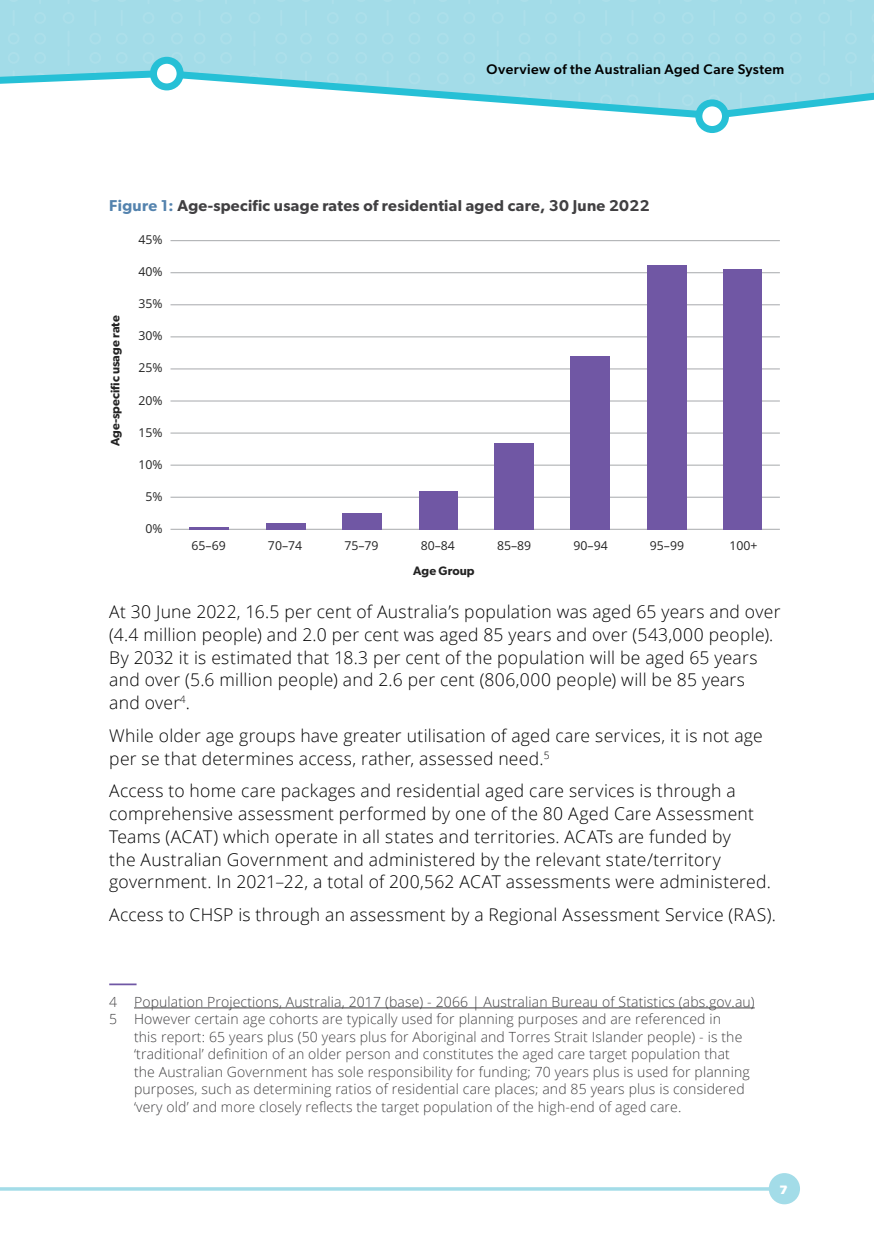
<style>
.page{position:relative;width:874px;height:1241px;background:#fff}
.page>*{position:absolute;margin:0;border:0;box-sizing:border-box;transform-origin:0 0}
.Body{font:300 17.5px/22.8px "Open Sans";letter-spacing:.015em;color:#000}
.Table_and_Figure_Hea{font:600 15.75px "Gibson";letter-spacing:.02em;color:#414042}
.Footnote_text{font:300 14px/17.5px "Open Sans";letter-spacing:.01em;color:#414042}
.t1{font:500 14px "Gibson";letter-spacing:.03em;color:#000}
.t2{font:12.25px "Open Sans";color:#232323}
.t3{font:600 12.25px "Gibson";color:#232323}
.t4{font:700 12.25px "Gibson";color:#fff}
.s1{color:#5483ae}
</style>
<div class="page">
<div style="left:768px;top:1172px;width:31px;height:32px;background:#a3dce8;border-radius:50%"></div>
<svg style="left:0;top:0;width:873px;height:133px"></svg>
<div style="left:698px;top:103px;width:27px;height:26px;background:#fff;border-radius:50%"></div>
<div style="left:695px;top:99px;width:33px;height:34px;border:7px solid #26c0d6;border-radius:50%"></div>
<div style="left:153px;top:60px;width:27px;height:27px;background:#fff;border-radius:50%"></div>
<div style="left:150px;top:57px;width:33px;height:33px;border:7px solid #26c0d6;border-radius:50%"></div>
<svg style="left:0;top:1186px;width:769px;height:4px;fill:#aadee9"></svg>
<hr style="left:170px;top:529px;width:609px;height:1px;background:#a7a9ac">
<hr style="left:170px;top:497px;width:609px;height:1px;background:#a7a9ac">
<hr style="left:170px;top:465px;width:609px;height:1px;background:#a7a9ac">
<hr style="left:170px;top:432px;width:609px;height:1px;background:#a7a9ac">
<hr style="left:170px;top:400px;width:609px;height:1px;background:#a7a9ac">
<hr style="left:170px;top:368px;width:609px;height:1px;background:#a7a9ac">
<hr style="left:170px;top:336px;width:609px;height:1px;background:#a7a9ac">
<hr style="left:170px;top:304px;width:609px;height:1px;background:#a7a9ac">
<hr style="left:170px;top:272px;width:609px;height:1px;background:#a7a9ac">
<hr style="left:170px;top:240px;width:609px;height:1px;background:#a7a9ac">
<div style="left:723px;top:269px;width:38px;height:260px;background:#7057a4"></div>
<div style="left:646px;top:265px;width:40px;height:264px;background:#7057a4"></div>
<div style="left:570px;top:356px;width:40px;height:173px;background:#7057a4"></div>
<div style="left:493px;top:443px;width:40px;height:86px;background:#7057a4"></div>
<div style="left:419px;top:491px;width:38px;height:38px;background:#7057a4"></div>
<div style="left:342px;top:512px;width:40px;height:17px;background:#7057a4"></div>
<div style="left:266px;top:522px;width:39px;height:7px;background:#7057a4"></div>
<hr style="left:189px;top:527px;width:40px;height:2px;background:#7057a4">
<hr style="left:109px;top:983px;width:27px;height:2px;background:#7057a5">
<hr style="left:134px;top:1007px;width:620px;height:1px;background:#414042">
<p class="t1" style="left:486px;top:60px;width:299px">Overview of the Australian Aged Care System</p>
<p class="Table_and_Figure_Hea" style="left:109px;top:196px;width:541px"><span class="s1">Figure 1:</span> Age-specific usage rates of residential aged care, 30 June 2022</p>
<p class="t2" style="left:138px;top:231px;width:26px">45%</p>
<p class="t2" style="left:138px;top:263px;width:26px">40%</p>
<p class="t3" style="left:108px;top:446px;width:132px;rotate:-90deg">Age-specific usage rate</p>
<p class="t2" style="left:138px;top:295px;width:26px">35%</p>
<p class="t2" style="left:138px;top:327px;width:26px">30%</p>
<p class="t2" style="left:138px;top:359px;width:26px">25%</p>
<p class="t2" style="left:138px;top:392px;width:26px">20%</p>
<p class="t2" style="left:138px;top:424px;width:26px">15%</p>
<p class="t2" style="left:138px;top:456px;width:26px">10%</p>
<p class="t2" style="left:145px;top:488px;width:19px">5%</p>
<p class="t2" style="left:145px;top:520px;width:19px">0%</p>
<p class="t2" style="left:191px;top:537px;width:36px">65–69</p>
<p class="t2" style="left:268px;top:537px;width:36px">70–74</p>
<p class="t2" style="left:344px;top:537px;width:36px">75–79</p>
<p class="t2" style="left:420px;top:537px;width:36px">80–84</p>
<p class="t2" style="left:497px;top:537px;width:36px">85–89</p>
<p class="t2" style="left:573px;top:537px;width:36px">90–94</p>
<p class="t2" style="left:649px;top:537px;width:36px">95–99</p>
<p class="t2" style="left:729px;top:537px;width:30px">100+</p>
<p class="t3" style="left:413px;top:564px;width:63px">Age Group</p>
<p class="Body" style="left:109px;top:599px;width:672px">At 30 June 2022, 16.5 per cent of Australia’s population was aged 65 years and over (4.4 million people) and 2.0 per cent was aged 85 years and over (543,000 people).<br>By 2032 it is estimated that 18.3 per cent of the population will be aged 65 years and over (5.6 million people) and 2.6 per cent (806,000 people) will be 85 years<br>and over<sup>4</sup>.</p>
<p class="Body" style="left:109px;top:723px;width:654px">While older age groups have greater utilisation of aged care services, it is not age per se that determines access, rather, assessed need.<sup>5</sup></p>
<p class="Body" style="left:109px;top:779px;width:662px">Access to home care packages and residential aged care services is through a comprehensive assessment performed by one of the 80 Aged Care Assessment Teams (ACAT) which operate in all states and territories. ACATs are funded by<br>the Australian Government and administered by the relevant state/territory government. In 2021–22, a total of 200,562 ACAT assessments were administered.</p>
<p class="Body" style="left:109px;top:902px;width:667px">Access to CHSP is through an assessment by a Regional Assessment Service (RAS).</p>
<p class="Footnote_text" style="left:109px;top:992px;width:646px">4 Population Projections, Australia, 2017 (base) - 2066 | Australian Bureau of Statistics (abs.gov.au)</p>
<p class="Footnote_text" style="left:134px;top:1009px;width:617px;text-indent:-25px">5 However certain age cohorts are typically used for planning purposes and are referenced in<br>this report: 65 years plus (50 years plus for Aboriginal and Torres Strait Islander people) - is the ‘traditional’ definition of an older person and constitutes the aged care target population that the Australian Government has sole responsibility for funding; 70 years plus is used for planning purposes, such as determining ratios of residential care places; and 85 years plus is considered ‘very old’ and more closely reflects the target population of the high-end of aged care.</p>
<p class="t4" style="left:779px;top:1181px;width:10px">7</p>
</div>
